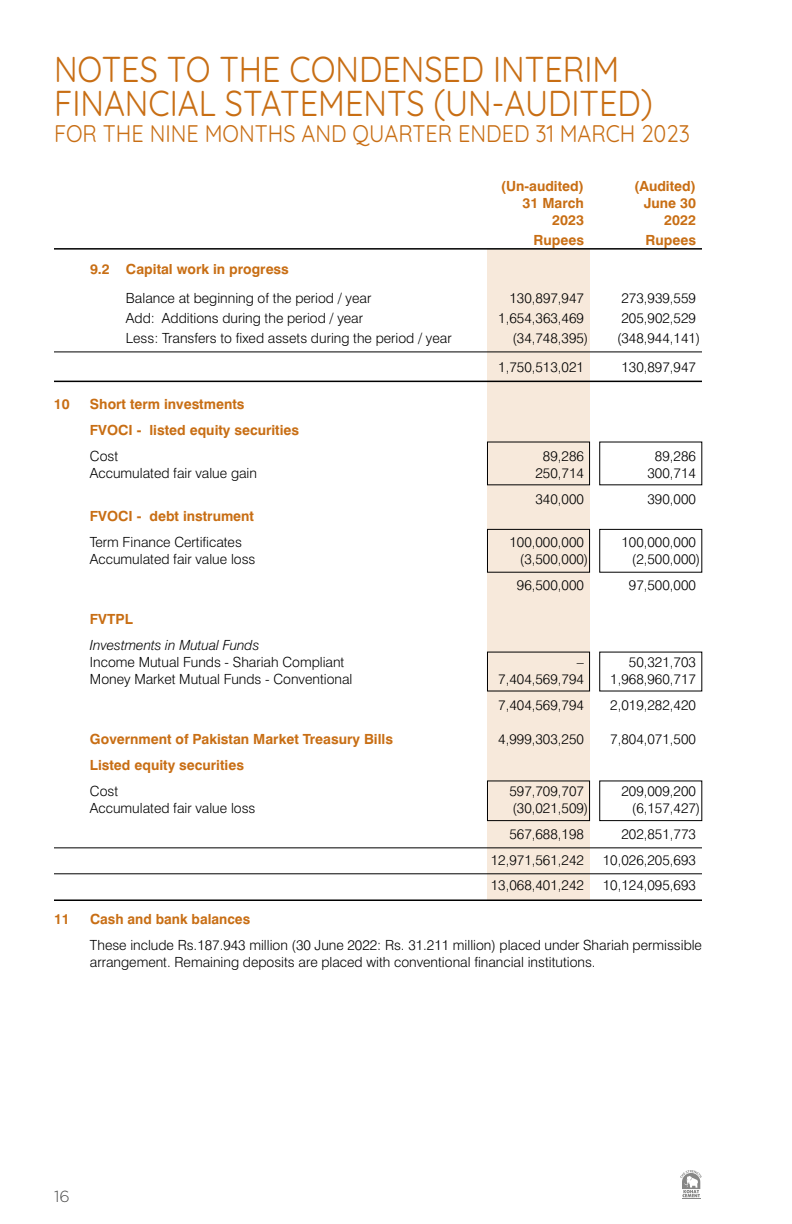
<style>
.page{position:relative;width:792px;height:1224px;background:#fff}
.page>*{position:absolute;margin:0;border:0;box-sizing:border-box;transform-origin:0 0}
.t1{font:300 36px/34px "Quicksand";color:#c86e14;scale:.9 1}
.t2{font:300 24px "Quicksand";color:#c86e14;scale:.9 1}
.t3{font:300 16px "Gotham";color:#494948}
.t4{font:300 14px/17px "Swiss 721 BT";color:#000}
.t5{font:700 14px/26px "Swiss 721 BT";color:#c86e14}
.t6{font:italic 300 14px "Swiss 721 BT";color:#000}
</style>
<div class="page">
<div style="left:487px;top:249px;width:103px;height:651px;background:#f7e9db"></div>
<div style="left:487px;top:442px;width:103px;height:43px;border:1px solid #000"></div>
<div style="left:487px;top:529px;width:103px;height:43px;border:1px solid #000"></div>
<div style="left:600px;top:529px;width:102px;height:43px;border:1px solid #000"></div>
<div style="left:487px;top:781px;width:103px;height:40px;border:1px solid #000"></div>
<div style="left:600px;top:781px;width:102px;height:40px;border:1px solid #000"></div>
<hr style="left:54px;top:248px;width:648px;height:2px;background:#000">
<hr style="left:54px;top:352px;width:648px;height:1px;background:#000">
<hr style="left:54px;top:381px;width:648px;height:1px;background:#000">
<hr style="left:54px;top:848px;width:648px;height:1px;background:#000">
<hr style="left:54px;top:873px;width:648px;height:1px;background:#000">
<hr style="left:54px;top:899px;width:648px;height:2px;background:#000">
<svg style="left:680px;top:1170px;width:22px;height:29px"></svg>
<h1 class="t1" style="left:54px;top:48px;width:666px">NOTES TO THE CONDENSED INTERIM<br>FINANCIAL STATEMENTS (UN-AUDITED)</h1>
<h2 class="t2" style="left:54px;top:115px;width:708px">FOR THE NINE MONTHS AND QUARTER ENDED 31 MARCH 2023</h2>
<p class="t5" style="left:501px;top:173px;width:85px">(Un-audited)</p>
<p class="t5" style="left:634px;top:173px;width:63px">(Audited)</p>
<p class="t5" style="left:523px;top:190px;width:63px">31 March</p>
<p class="t5" style="left:644px;top:190px;width:54px">June 30</p>
<p class="t5" style="left:552px;top:207px;width:33px">2023</p>
<p class="t5" style="left:664px;top:207px;width:33px">2022</p>
<p class="t5" style="left:533px;top:227px;width:52px">Rupees</p>
<p class="t5" style="left:645px;top:227px;width:52px">Rupees</p>
<p class="t5" style="left:90px;top:256px;width:200px">9.2 Capital work in progress</p>
<p class="t4" style="left:126px;top:289px;width:247px">Balance at beginning of the period / year</p>
<p class="t4" style="left:510px;top:289px;width:76px">130,897,947</p>
<p class="t4" style="left:622px;top:289px;width:76px">273,939,559</p>
<p class="t4" style="left:126px;top:309px;width:239px">Add: Additions during the period / year</p>
<p class="t4" style="left:498px;top:309px;width:87px">1,654,363,469</p>
<p class="t4" style="left:621px;top:309px;width:76px">205,902,529</p>
<p class="t4" style="left:126px;top:329px;width:327px">Less: Transfers to fixed assets during the period / year</p>
<p class="t4" style="left:513px;top:329px;width:77px">(34,748,395)</p>
<p class="t4" style="left:617px;top:329px;width:85px">(348,944,141)</p>
<p class="t4" style="left:498px;top:358px;width:87px">1,750,513,021</p>
<p class="t4" style="left:621px;top:358px;width:76px">130,897,947</p>
<p class="t5" style="left:54px;top:391px;width:17px">10</p>
<p class="t5" style="left:90px;top:391px;width:211px">Short term investments<br>FVOCI - listed equity securities</p>
<p class="t4" style="left:90px;top:447px;width:30px">Cost</p>
<p class="t4" style="left:543px;top:447px;width:42px">89,286</p>
<p class="t4" style="left:655px;top:447px;width:42px">89,286</p>
<p class="t4" style="left:90px;top:464px;width:169px">Accumulated fair value gain</p>
<p class="t4" style="left:536px;top:464px;width:50px">250,714</p>
<p class="t4" style="left:648px;top:464px;width:50px">300,714</p>
<p class="t4" style="left:536px;top:490px;width:50px">340,000</p>
<p class="t4" style="left:648px;top:490px;width:50px">390,000</p>
<p class="t5" style="left:90px;top:502px;width:166px">FVOCI - debt instrument</p>
<p class="t4" style="left:90px;top:533px;width:153px">Term Finance Certificates</p>
<p class="t4" style="left:509px;top:533px;width:76px">100,000,000</p>
<p class="t4" style="left:621px;top:533px;width:76px">100,000,000</p>
<p class="t4" style="left:90px;top:550px;width:167px">Accumulated fair value loss</p>
<p class="t4" style="left:520px;top:550px;width:70px">(3,500,000)</p>
<p class="t4" style="left:632px;top:550px;width:70px">(2,500,000)</p>
<p class="t4" style="left:517px;top:576px;width:69px">96,500,000</p>
<p class="t4" style="left:629px;top:576px;width:69px">97,500,000</p>
<p class="t5" style="left:90px;top:605px;width:44px">FVTPL</p>
<p class="t6" style="left:90px;top:636px;width:171px">Investments in Mutual Funds</p>
<p class="t4" style="left:90px;top:653px;width:256px">Income Mutual Funds - Shariah Compliant</p>
<p class="t4" style="left:577px;top:653px;width:8px">–</p>
<p class="t4" style="left:629px;top:653px;width:69px">50,321,703</p>
<p class="t4" style="left:90px;top:670px;width:264px">Money Market Mutual Funds - Conventional</p>
<p class="t4" style="left:498px;top:670px;width:87px">7,404,569,794</p>
<p class="t4" style="left:610px;top:670px;width:87px">1,968,960,717</p>
<p class="t4" style="left:498px;top:696px;width:87px">7,404,569,794</p>
<p class="t4" style="left:610px;top:696px;width:87px">2,019,282,420</p>
<p class="t5" style="left:90px;top:725px;width:305px">Government of Pakistan Market Treasury Bills</p>
<p class="t4" style="left:498px;top:730px;width:87px">4,999,303,250</p>
<p class="t4" style="left:610px;top:730px;width:87px">7,804,071,500</p>
<p class="t5" style="left:90px;top:751px;width:156px">Listed equity securities</p>
<p class="t4" style="left:90px;top:782px;width:30px">Cost</p>
<p class="t4" style="left:509px;top:782px;width:76px">597,709,707</p>
<p class="t4" style="left:621px;top:782px;width:76px">209,009,200</p>
<p class="t4" style="left:90px;top:799px;width:167px">Accumulated fair value loss</p>
<p class="t4" style="left:513px;top:799px;width:77px">(30,021,509)</p>
<p class="t4" style="left:632px;top:799px;width:70px">(6,157,427)</p>
<p class="t4" style="left:509px;top:825px;width:76px">567,688,198</p>
<p class="t4" style="left:621px;top:825px;width:76px">202,851,773</p>
<p class="t4" style="left:491px;top:851px;width:95px">12,971,561,242</p>
<p class="t4" style="left:603px;top:851px;width:95px">10,026,205,693</p>
<p class="t4" style="left:491px;top:877px;width:95px">13,068,401,242</p>
<p class="t4" style="left:603px;top:877px;width:95px">10,124,095,693</p>
<p class="t5" style="left:54px;top:906px;width:17px">11</p>
<p class="t5" style="left:90px;top:906px;width:162px">Cash and bank balances</p>
<p class="t4" style="left:90px;top:937px;width:614px">These include Rs.187.943 million (30 June 2022: Rs. 31.211 million) placed under Shariah permissible arrangement. Remaining deposits are placed with conventional financial institutions.</p>
<p class="t3" style="left:54px;top:1186px;width:17px">16</p>
</div>
